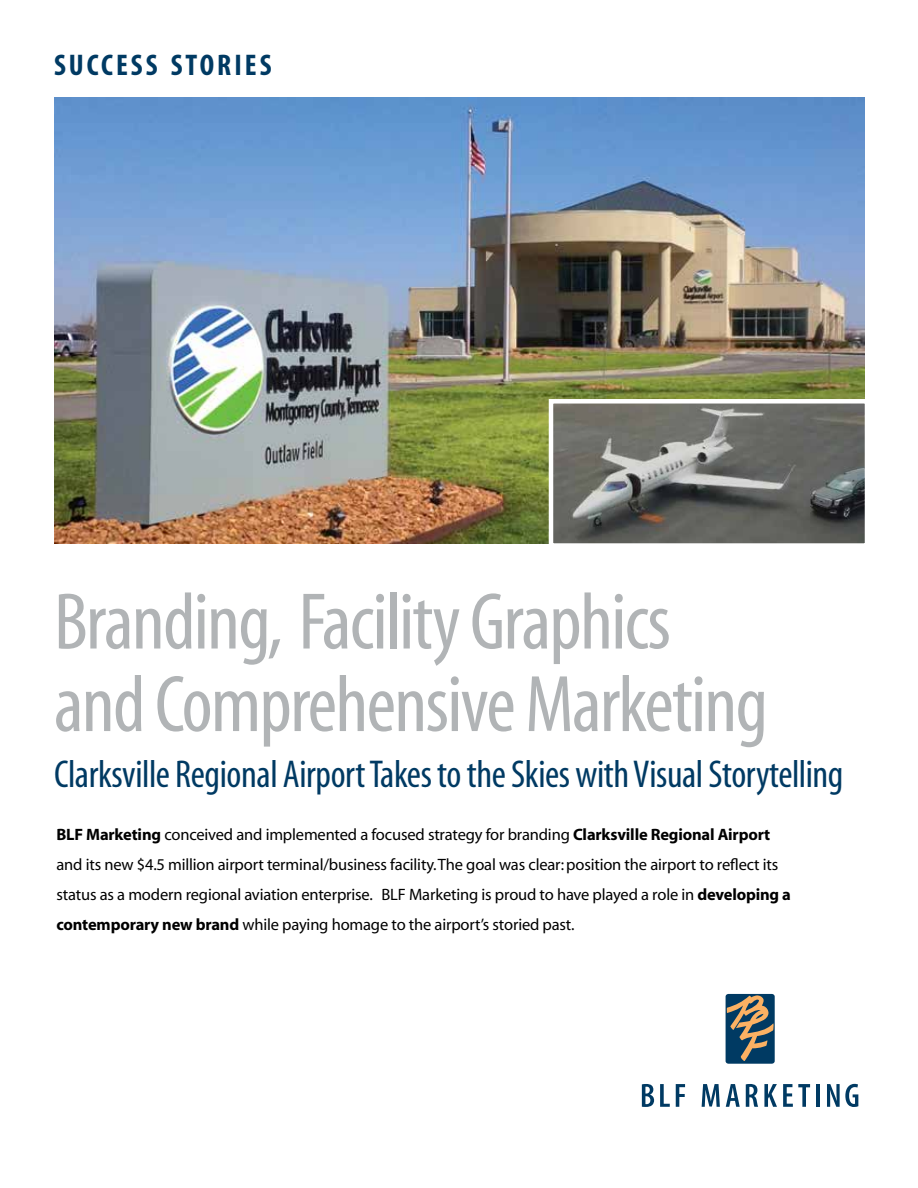
<style>
.page{position:relative;width:918px;height:1188px;background:#fff}
.page>*{position:absolute;margin:0;border:0;box-sizing:border-box;transform-origin:0 0}
.t1{font:condensed 81px/82.5px "Myriad";letter-spacing:-.02em;color:#b1b4b6}
.t2{font:condensed 39px "Myriad";letter-spacing:-.01em;color:#003a63}
.t3{font:700 condensed 30px "Myriad";letter-spacing:.1em;color:#003a63}
.t4{font:16.5px/30px "Myriad";letter-spacing:-.01em;color:#000}
.s1{font-weight:700}
</style>
<div class="page">
<div style="left:726px;top:994px;width:49px;height:70px;background:#003a63;border-radius:3px"></div>
<svg style="left:727px;top:995px;width:47px;height:66px"></svg>
<svg style="left:642px;top:1084px;width:12px;height:23px"></svg>
<svg style="left:660px;top:1084px;width:10px;height:23px"></svg>
<svg style="left:676px;top:1084px;width:9px;height:23px"></svg>
<svg style="left:702px;top:1084px;width:18px;height:23px"></svg>
<svg style="left:726px;top:1084px;width:14px;height:23px"></svg>
<svg style="left:746px;top:1084px;width:12px;height:23px"></svg>
<svg style="left:764px;top:1084px;width:13px;height:23px"></svg>
<svg style="left:783px;top:1084px;width:27px;height:23px"></svg>
<hr style="left:817px;top:1084px;width:3px;height:23px;background:#003a63">
<svg style="left:827px;top:1084px;width:31px;height:23px"></svg>
<img style="left:54px;top:97px;width:811px;height:447px">
<img style="left:554px;top:404px;width:310px;height:139px">
<div style="left:549px;top:399px;width:320px;height:149px;border:4px solid #fff"></div>
<h3 class="t3" style="left:54px;top:50px;width:219px">SUCCESS STORIES</h3>
<h1 class="t1" style="left:54px;top:584px;width:715px">Branding, Facility Graphics and Comprehensive Marketing</h1>
<h2 class="t2" style="left:54px;top:755px;width:791px">Clarksville Regional Airport Takes to the Skies with Visual Storytelling</h2>
<p class="t4" style="left:56px;top:821px;width:736px"><span class="s1">BLF Marketing</span> conceived and implemented a focused strategy for branding <span class="s1">Clarksville Regional Airport </span>and its new $4.5 million airport terminal/business facility. The goal was clear: position the airport to reflect its status as a modern regional aviation enterprise. BLF Marketing is proud to have played a role in <span class="s1">developing a contemporary new brand</span> while paying homage to the airport’s storied past.</p>
</div>
